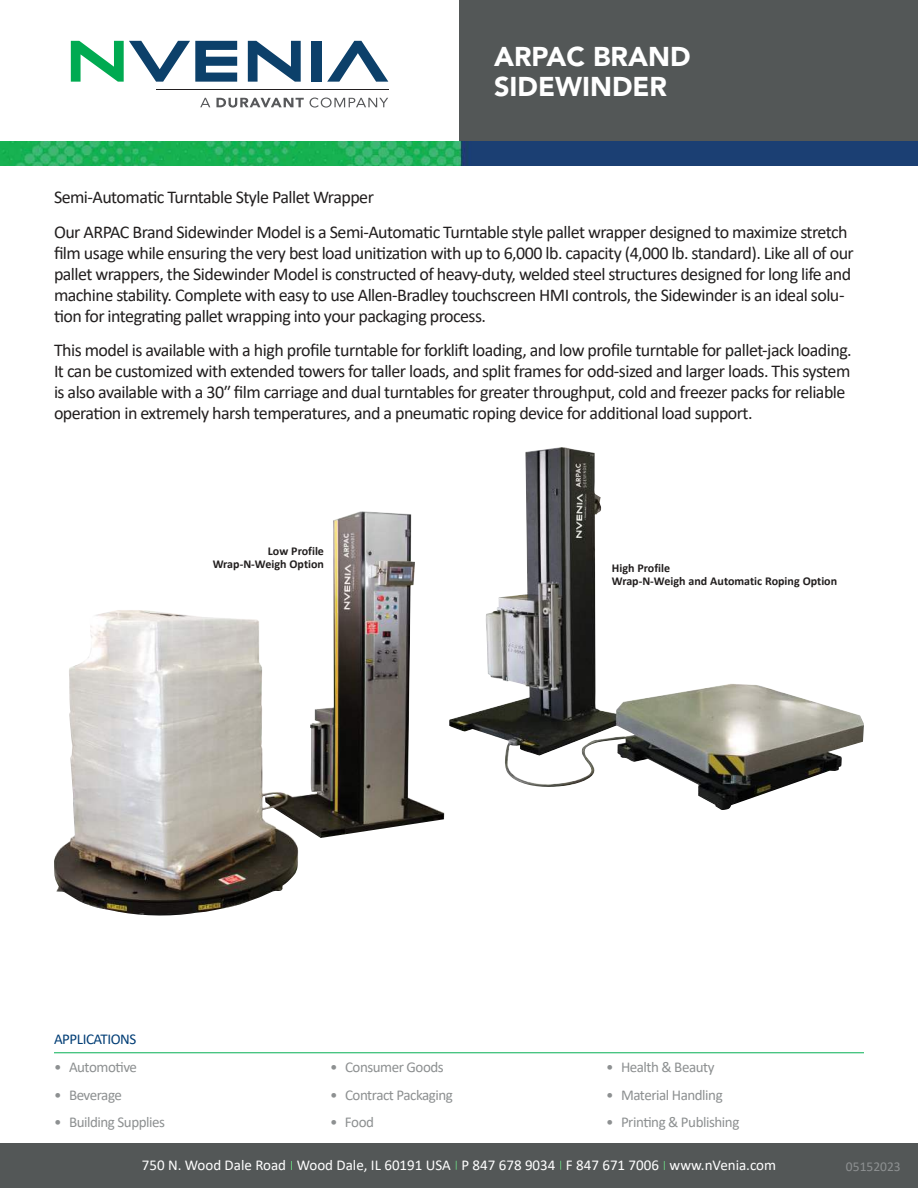
<style>
.page{position:relative;width:918px;height:1188px;background:#fff}
.page>*{position:absolute;margin:0;border:0;box-sizing:border-box;transform-origin:0 0}
.t1{font:900 27px/30px "Avenir LT Pro";color:#fff}
.t2{font:18px/21px "Calibri";letter-spacing:-.03em;color:#221f1f}
.t3{font:15px "Calibri";letter-spacing:-.03em;color:#8d9091}
.t4{font:15px "Calibri";color:#fff}
.t5{font:15px "Calibri";letter-spacing:-.03em;color:#003d75}
.t6{font:13.5px "Calibri";color:#8d9091}
.t7{font:700 12px/13.5px "Calibri";color:#221f1f}
</style>
<div class="page">
<div style="left:460px;top:0;width:458px;height:153px;background:#535757"></div>
<img style="left:0;top:141px;width:918px;height:24px">
<svg style="left:200px;top:98px;width:10px;height:9px"></svg>
<svg style="left:216px;top:98px;width:88px;height:10px"></svg>
<svg style="left:310px;top:98px;width:78px;height:10px"></svg>
<hr style="left:156px;top:89px;width:232px;height:1px;background:#231f20">
<svg style="left:248px;top:41px;width:53px;height:41px"></svg>
<div style="left:311px;top:41px;width:11px;height:41px;background:#0c406a"></div>
<svg style="left:327px;top:41px;width:61px;height:41px"></svg>
<svg style="left:71px;top:41px;width:166px;height:41px"></svg>
<div style="left:0;top:1143px;width:918px;height:45px;background:#535757"></div>
<hr style="left:54px;top:1052px;width:810px;height:1px;background:#06b054">
<img style="left:54px;top:511px;width:390px;height:405px">
<img style="left:449px;top:447px;width:415px;height:363px">
<p class="t2" style="left:54px;top:186px;width:321px">Semi-Automa琀椀c Turntable Style Pallet Wrapper</p>
<h1 class="t1" style="left:494px;top:41px;width:198px">ARPAC BRAND<br>SIDEWINDER</h1>
<p class="t2" style="left:54px;top:221px;width:801px">Our ARPAC Brand Sidewinder Model is a Semi-Automa琀椀c Turntable style pallet wrapper designed to maximize stretch昀椀lm usage while ensuring the very best load uni琀椀za琀椀on with up to 6,000 lb. capacity (4,000 lb. standard). Like all of our pallet wrappers, the Sidewinder Model is constructed of heavy-duty, welded steel structures designed for long life and machine stability. Complete with easy to use Allen-Bradley touchscreen HMI controls, the Sidewinder is an ideal solu-琀椀on for integra琀椀ng pallet wrapping into your packaging process.</p>
<p class="t2" style="left:54px;top:339px;width:799px">This model is available with a high pro昀椀le turntable for forkli昀琀 loading, and low pro昀椀le turntable for pallet-jack loading.<br>It can be customized with extended towers for taller loads, and split frames for odd-sized and larger loads. This system is also available with a 30″ 昀椀lm carriage and dual turntables for greater throughput, cold and freezer packs for reliable opera琀椀on in extremely harsh temperatures, and a pneuma琀椀c roping device for addi琀椀onal load support.</p>
<p class="t7" style="left:213px;top:545px;width:113px;text-align:right">Low Profile<br>Wrap-N-Weigh Option</p>
<p class="t7" style="left:612px;top:562px;width:227px">High Profile<br>Wrap-N-Weigh and Automatic Roping Option</p>
<p class="t5" style="left:54px;top:1030px;width:84px">APPLICATIONS</p>
<p class="t3" style="left:54px;top:1058px;width:85px">• Automo琀椀ve</p>
<p class="t3" style="left:54px;top:1086px;width:70px">• Beverage</p>
<p class="t3" style="left:54px;top:1114px;width:113px">• Building Supplies</p>
<p class="t3" style="left:330px;top:1058px;width:115px">• Consumer Goods</p>
<p class="t3" style="left:330px;top:1086px;width:125px">• Contract Packaging</p>
<p class="t3" style="left:330px;top:1114px;width:46px">• Food</p>
<p class="t3" style="left:606px;top:1058px;width:110px">• Health &amp; Beauty</p>
<p class="t3" style="left:606px;top:1086px;width:118px">• Material Handling</p>
<p class="t3" style="left:606px;top:1114px;width:135px">• Prin琀椀ng &amp; Publishing</p>
<p class="t4" style="left:142px;top:1160px;width:636px">750 N. Wood Dale Road Wood Dale, IL 60191 USA P 847 678 9034 F 847 671 7006 www.nVenia.com</p>
<p class="t6" style="left:846px;top:1162px;width:56px">05152023</p>
</div>
